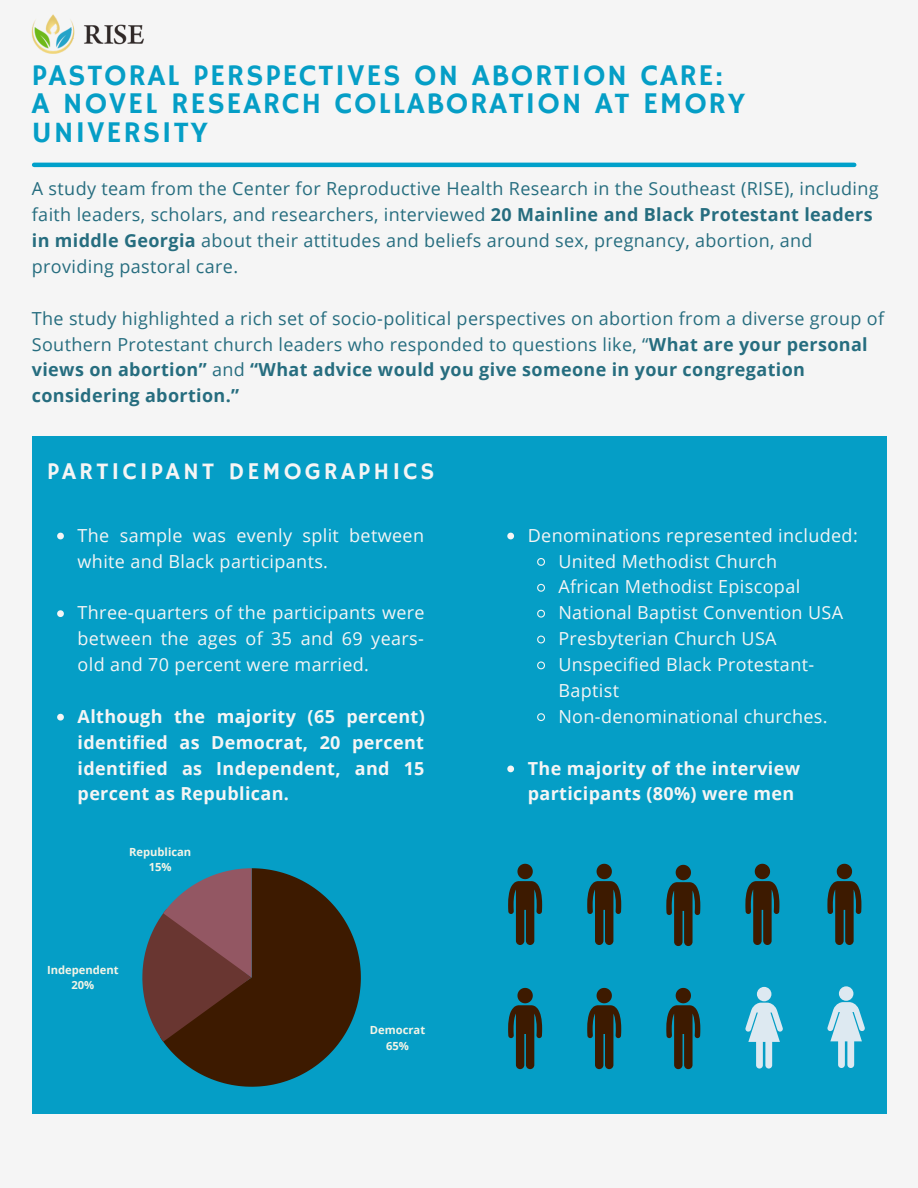
<style>
.page{position:relative;width:918px;height:1188px;background:#f5f5f5}
.page>*{position:absolute;margin:0;border:0;box-sizing:border-box;transform-origin:0 0}
.t1{font:30px/28.2px "Hammersmith One";letter-spacing:.06em;color:#059ec6}
.t2{font:24px "Hammersmith One";letter-spacing:.13em;color:#f5f5f5}
.t3{font:18px/25.8px "Open Sans";letter-spacing:.02em;color:#266d7f}
.t4{font:18px/25.8px "Open Sans";letter-spacing:.02em;color:#f5f5f5}
.t5{font:700 18px/25.8px "Open Sans";letter-spacing:.02em;color:#f5f5f5;text-align:justify}
.t6{font:700 11.25px "Open Sans";color:#f3f4e7}
.s1{font-weight:700}
</style>
<div class="page">
<div style="left:32px;top:436px;width:855px;height:678px;background:#059ec6"></div>
<svg style="left:163px;top:868px;width:198px;height:219px;fill:#3d1a00"></svg>
<svg style="left:142px;top:868px;width:111px;height:174px"></svg>
<svg style="left:57px;top:533px;width:7px;height:6px"></svg>
<svg style="left:57px;top:610px;width:7px;height:7px"></svg>
<svg style="left:57px;top:714px;width:7px;height:7px"></svg>
<svg style="left:507px;top:533px;width:7px;height:6px"></svg>
<svg style="left:537px;top:558px;width:8px;height:8px"></svg>
<svg style="left:537px;top:583px;width:8px;height:9px"></svg>
<svg style="left:537px;top:609px;width:8px;height:9px"></svg>
<svg style="left:537px;top:635px;width:8px;height:9px"></svg>
<svg style="left:537px;top:661px;width:8px;height:9px"></svg>
<svg style="left:537px;top:713px;width:8px;height:9px"></svg>
<svg style="left:507px;top:766px;width:7px;height:6px"></svg>
<svg style="left:508px;top:987px;width:34px;height:82px"></svg>
<svg style="left:508px;top:863px;width:34px;height:82px"></svg>
<svg style="left:587px;top:863px;width:34px;height:82px"></svg>
<svg style="left:666px;top:864px;width:34px;height:82px"></svg>
<svg style="left:745px;top:863px;width:34px;height:82px"></svg>
<svg style="left:827px;top:863px;width:34px;height:82px"></svg>
<svg style="left:666px;top:987px;width:34px;height:82px"></svg>
<svg style="left:587px;top:987px;width:34px;height:82px"></svg>
<div style="left:757px;top:987px;width:14px;height:14px;background:#dde9f1;border-radius:50%"></div>
<svg style="left:745px;top:1003px;width:38px;height:66px"></svg>
<div style="left:839px;top:986px;width:14px;height:15px;background:#dde9f1;border-radius:50%"></div>
<svg style="left:827px;top:1002px;width:38px;height:66px"></svg>
<img style="left:32px;top:14px;width:112px;height:39px">
<hr style="left:34px;top:163px;width:820px;height:4px;background:#00a0ca">
<p class="t1" style="left:32px;top:63px;width:693px">PASTORAL PERSPECTIVES ON ABORTION CARE:</p>
<p class="t1" style="left:32px;top:91px;width:715px">A NOVEL RESEARCH COLLABORATION AT EMORY<br>UNIVERSITY</p>
<p class="t3" style="left:32px;top:175px;width:848px">A study team from the Center for Reproductive Health Research in the Southeast (RISE), including faith leaders, scholars, and researchers, interviewed <span class="s1">20 Mainline and Black Protestant leaders in middle Georgia</span> about their attitudes and beliefs around sex, pregnancy, abortion, and providing pastoral care.</p>
<p class="t3" style="left:32px;top:305px;width:854px">The study highlighted a rich set of socio-political perspectives on abortion from a diverse group of Southern Protestant church leaders who responded to questions like, “<span class="s1">What are your personal views on abortion”</span> and <span class="s1">“What advice would you give someone in your congregation considering abortion.”</span></p>
<p class="t2" style="left:47px;top:458px;width:389px">PARTICIPANT DEMOGRAPHICS</p>
<p class="t4" style="left:78px;top:522px;width:348px">The sample was evenly split between white and Black participants.</p>
<p class="t4" style="left:78px;top:599px;width:349px;text-align:justify">Three-quarters of the participants were between the ages of 35 and 69 years&shy;old and 70 percent were married.</p>
<p class="t5" style="left:78px;top:703px;width:349px">Although the majority (65 percent) identified as Democrat, 20 percent identified as Independent, and 15 percent as Republican.</p>
<p class="t6" style="left:129px;top:844px;width:64px">Republican</p>
<p class="t6" style="left:149px;top:859px;width:24px">15%</p>
<p class="t6" style="left:47px;top:962px;width:73px">Independent</p>
<p class="t6" style="left:71px;top:977px;width:24px">20%</p>
<p class="t6" style="left:370px;top:1022px;width:57px">Democrat</p>
<p class="t6" style="left:386px;top:1038px;width:24px">65%</p>
<p class="t4" style="left:528px;top:522px;width:332px">Denominations represented included:</p>
<p class="t4" style="left:558px;top:548px;width:220px">United Methodist Church</p>
<p class="t4" style="left:558px;top:574px;width:243px">African Methodist Episcopal</p>
<p class="t4" style="left:558px;top:599px;width:286px">National Baptist Convention USA</p>
<p class="t4" style="left:558px;top:625px;width:220px">Presbyterian Church USA</p>
<p class="t4" style="left:558px;top:651px;width:257px">Unspecified Black Protestant-<br>Baptist</p>
<p class="t4" style="left:558px;top:703px;width:271px">Non-denominational churches.</p>
<p class="t5" style="left:528px;top:755px;width:274px">The majority of the interview participants (80%) were men</p>
</div>
